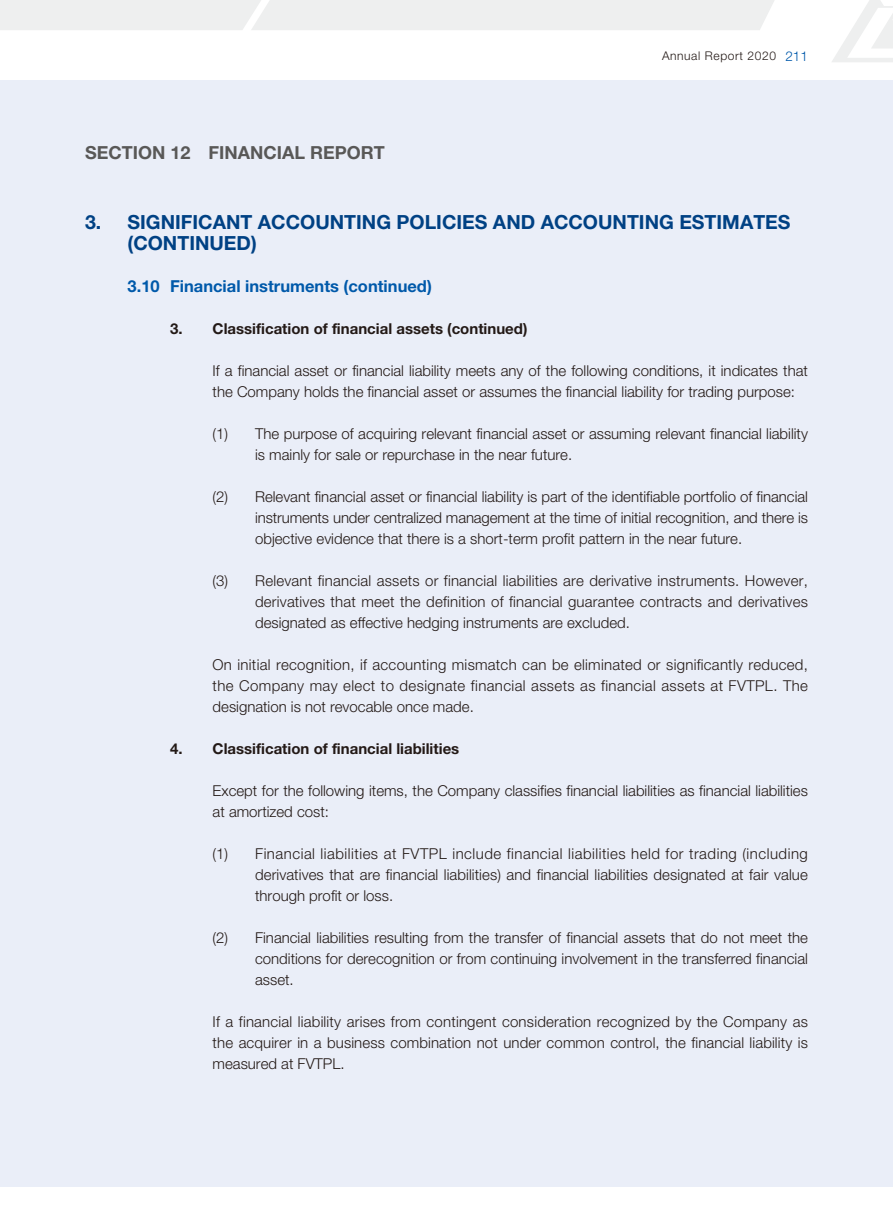
<style>
.page{position:relative;width:893px;height:1212px;background:#fff}
.page>*{position:absolute;margin:0;border:0;box-sizing:border-box;transform-origin:0 0}
.t1{font:700 19.5px/21px "Helvetica Neue LT Std";color:#004184}
.t2{font:700 18px "Helvetica Neue LT Std";color:#595857}
.t3{font:700 16.5px "Helvetica Neue LT Std";color:#0059aa}
.t4{font:300 15px/21px "Helvetica Neue LT Std";color:#231916;text-align:justify}
.t5{font:700 15px "Helvetica Neue LT Std";color:#231916}
.t6{font:300 12px "Helvetica Neue LT Std";letter-spacing:.05em;color:#231916}
.s1{font-size:13.5px;color:#0059aa}
</style>
<div class="page">
<div style="left:0;top:81px;width:893px;height:1106px;background:#eaeef8"></div>
<svg style="left:832px;top:0;width:61px;height:62px"></svg>
<div style="left:0;top:0;width:774px;height:30px;background:#eeefef"></div>
<p class="t2" style="left:85px;top:146px;width:301px">SECTION 12 FINANCIAL REPORT</p>
<p class="t6" style="left:662px;top:51px;width:147px">Annual Report 2020 <span class="s1">211</span></p>
<h1 class="t1" style="left:128px;top:214px;width:664px;text-indent:-43px">3. SIGNIFICANT ACCOUNTING POLICIES AND ACCOUNTING ESTIMATES (CONTINUED)</h1>
<p class="t3" style="left:128px;top:280px;width:306px">3.10 Financial instruments (continued)</p>
<p class="t5" style="left:170px;top:323px;width:359px">3. Classification of financial assets (continued)</p>
<p class="t4" style="left:213px;top:362px;width:597px">If a financial asset or financial liability meets any of the following conditions, it indicates that the Company holds the financial asset or assumes the financial liability for trading purpose:</p>
<p class="t4" style="left:255px;top:425px;width:554px;text-indent:-43px">(1) The purpose of acquiring relevant financial asset or assuming relevant financial liability is mainly for sale or repurchase in the near future.</p>
<p class="t4" style="left:255px;top:488px;width:554px;text-indent:-43px">(2) Relevant financial asset or financial liability is part of the identifiable portfolio of financial instruments under centralized management at the time of initial recognition, and there is objective evidence that there is a short-term profit pattern in the near future.</p>
<p class="t4" style="left:255px;top:572px;width:554px;text-indent:-43px">(3) Relevant financial assets or financial liabilities are derivative instruments. However, derivatives that meet the definition of financial guarantee contracts and derivatives designated as effective hedging instruments are excluded.</p>
<p class="t4" style="left:213px;top:656px;width:597px">On initial recognition, if accounting mismatch can be eliminated or significantly reduced, the Company may elect to designate financial assets as financial assets at FVTPL. The designation is not revocable once made.</p>
<p class="t5" style="left:170px;top:743px;width:291px">4. Classification of financial liabilities</p>
<p class="t4" style="left:213px;top:782px;width:597px">Except for the following items, the Company classifies financial liabilities as financial liabilities at amortized cost:</p>
<p class="t4" style="left:255px;top:845px;width:554px;text-indent:-43px">(1) Financial liabilities at FVTPL include financial liabilities held for trading (including derivatives that are financial liabilities) and financial liabilities designated at fair value through profit or loss.</p>
<p class="t4" style="left:255px;top:929px;width:554px;text-indent:-43px">(2) Financial liabilities resulting from the transfer of financial assets that do not meet the conditions for derecognition or from continuing involvement in the transferred financial asset.</p>
<p class="t4" style="left:213px;top:1013px;width:597px">If a financial liability arises from contingent consideration recognized by the Company as the acquirer in a business combination not under common control, the financial liability is measured at FVTPL.</p>
</div>
